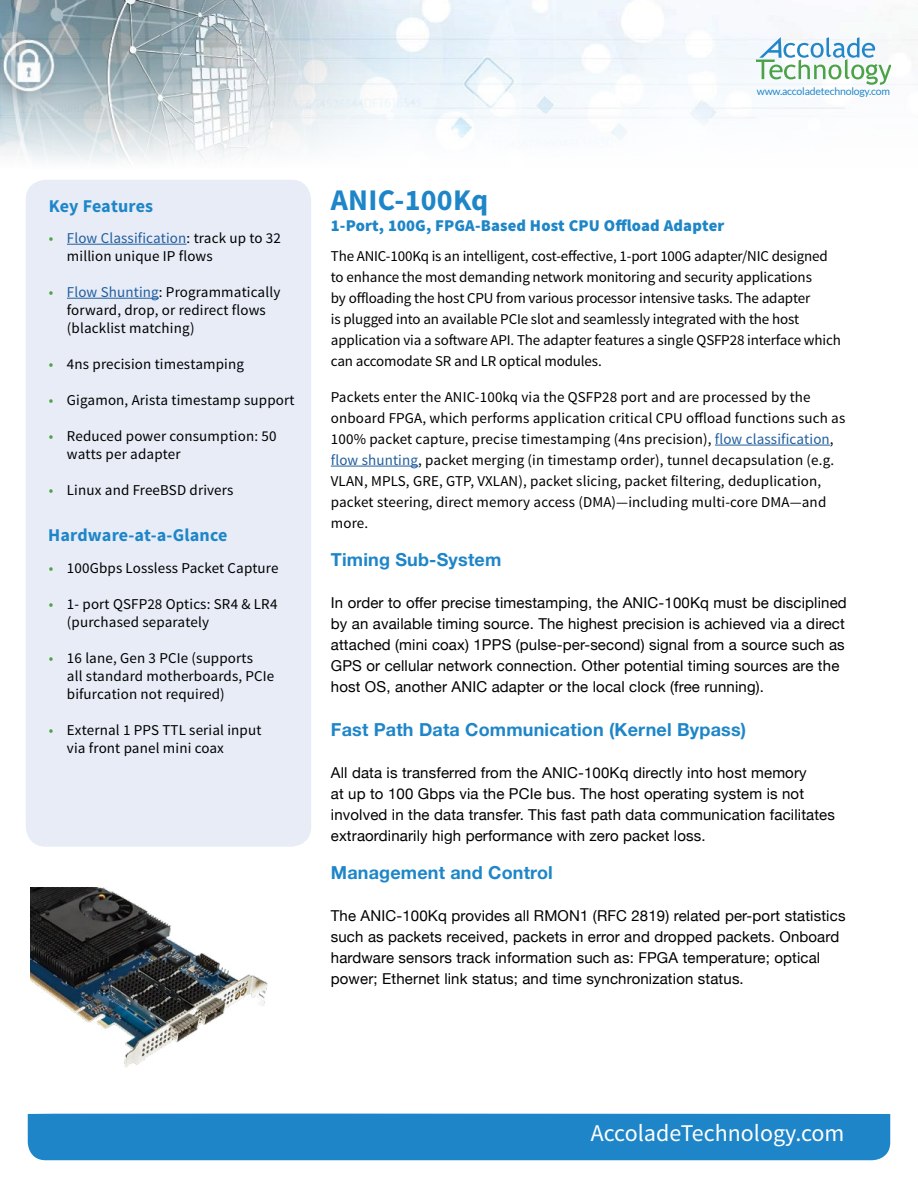
<style>
.page{position:relative;width:918px;height:1188px;background:#fff}
.page>*{position:absolute;margin:0;border:0;box-sizing:border-box;transform-origin:0 0}
.t1{font:700 30px "Source Sans Pro";letter-spacing:.01em;color:#1e86c8}
.t2{font:24px "Source Sans Pro";color:#fff}
.t3{font:700 18px "Helvetica Neue";letter-spacing:.01em;color:#1e86c8}
.t4{font:700 18px "Source Sans Pro";letter-spacing:.01em;color:#1e86c8}
.t5{font:900 16.5px "Source Sans Pro";letter-spacing:.01em;color:#1e86c8}
.t6{font:15px/18px "Source Sans Pro";letter-spacing:.01em;color:#000}
.t7{font:15px/21px "Helvetica Neue";letter-spacing:.01em;color:#000}
.t8{font:15px/21px "Source Sans Pro";letter-spacing:-.01em;color:#000}
.t9{font:10.5px "Lato";letter-spacing:-.02em;color:#2288c9}
.s1{color:#4ea346}
.s2{color:#215e9e}
</style>
<div class="page">
<div style="left:26px;top:180px;width:285px;height:667px;background:#e7ecf7;border-radius:20px"></div>
<div style="left:28px;top:1113px;width:862px;height:47px;background:#1e86c8"></div>
<hr style="left:715px;top:445px;width:115px;height:1px;background:#215e9e">
<hr style="left:331px;top:466px;width:87px;height:1px;background:#215e9e">
<img style="left:30px;top:887px;width:238px;height:181px">
<hr style="left:67px;top:244px;width:120px;height:1px;background:#215e9e">
<hr style="left:67px;top:298px;width:92px;height:1px;background:#215e9e">
<img style="left:0;top:0;width:918px;height:163px">
<svg style="left:756px;top:37px;width:135px;height:48px"></svg>
<p class="t9" style="left:757px;top:85px;width:135px">www.accoladetechnology.com</p>
<p class="t4" style="left:49px;top:195px;width:106px">Key Features</p>
<p class="t6" style="left:67px;top:229px;width:216px;text-indent:-18px"><span class="s1">•</span> <span class="s2">Flow Classification</span>: track up to 32 million unique IP flows</p>
<p class="t6" style="left:67px;top:283px;width:215px;text-indent:-18px"><span class="s1">•</span> <span class="s2">Flow Shunting</span>: Programmatically forward, drop, or redirect flows (blacklist matching)</p>
<p class="t6" style="left:49px;top:355px;width:197px"><span class="s1">•</span> 4ns precision timestamping</p>
<p class="t6" style="left:49px;top:391px;width:247px"><span class="s1">•</span> Gigamon, Arista timestamp support</p>
<p class="t6" style="left:67px;top:427px;width:211px;text-indent:-18px"><span class="s1">•</span> Reduced power consumption: 50 watts per adapter</p>
<p class="t6" style="left:49px;top:481px;width:186px"><span class="s1">•</span> Linux and FreeBSD drivers</p>
<p class="t4" style="left:48px;top:524px;width:181px">Hardware-at-a-Glance</p>
<p class="t6" style="left:49px;top:559px;width:231px"><span class="s1">•</span> 100Gbps Lossless Packet Capture</p>
<p class="t6" style="left:67px;top:595px;width:212px;text-indent:-18px"><span class="s1">•</span> 1- port QSFP28 Optics: SR4 &amp; LR4 (purchased separately</p>
<p class="t6" style="left:67px;top:649px;width:209px;text-indent:-18px"><span class="s1">•</span> 16 lane, Gen 3 PCIe (supports<br>all standard motherboards, PCIe bifurcation not required)</p>
<p class="t6" style="left:67px;top:721px;width:196px;text-indent:-18px"><span class="s1">•</span> External 1 PPS TTL serial input via front panel mini coax</p>
<h1 class="t1" style="left:331px;top:180px;width:159px">ANIC-100Kq</h1>
<p class="t5" style="left:331px;top:214px;width:395px">1-Port, 100G, FPGA-Based Host CPU Offload Adapter</p>
<p class="t8" style="left:331px;top:245px;width:512px">The ANIC-100Kq is an intelligent, cost-effective, 1-port 100G adapter/NIC designed to enhance the most demanding network monitoring and security applications<br>by offloading the host CPU from various processor intensive tasks. The adapter<br>is plugged into an available PCIe slot and seamlessly integrated with the host application via a software API. The adapter features a single QSFP28 interface which can accomodate SR and LR optical modules.</p>
<p class="t6" style="left:331px;top:386px;width:516px;line-height:21px">Packets enter the ANIC-100kq via the QSFP28 port and are processed by the onboard FPGA, which performs application critical CPU offload functions such as 100% packet capture, precise timestamping (4ns precision), <span class="s2">flow classification</span>, <span class="s2">flow shunting</span>, packet merging (in timestamp order), tunnel decapsulation (e.g.<br>VLAN, MPLS, GRE, GTP, VXLAN), packet slicing, packet filtering, deduplication, packet steering, direct memory access (DMA)—including multi-core DMA—and more.</p>
<p class="t3" style="left:331px;top:548px;width:172px">Timing Sub-System</p>
<p class="t7" style="left:331px;top:593px;width:518px">In order to offer precise timestamping, the ANIC-100Kq must be disciplined by an available timing source. The highest precision is achieved via a direct attached (mini coax) 1PPS (pulse-per-second) signal from a source such as GPS or cellular network connection. Other potential timing sources are the host OS, another ANIC adapter or the local clock (free running).</p>
<p class="t3" style="left:331px;top:718px;width:417px">Fast Path Data Communication (Kernel Bypass)</p>
<p class="t7" style="left:331px;top:763px;width:506px">All data is transferred from the ANIC-100Kq directly into host memory<br>at up to 100 Gbps via the PCIe bus. The host operating system is not involved in the data transfer. This fast path data communication facilitates extraordinarily high performance with zero packet loss.</p>
<p class="t3" style="left:331px;top:862px;width:224px">Management and Control</p>
<p class="t7" style="left:331px;top:906px;width:516px">The ANIC-100Kq provides all RMON1 (RFC 2819) related per-port statistics such as packets received, packets in error and dropped packets. Onboard hardware sensors track information such as: FPGA temperature; optical power; Ethernet link status; and time synchronization status.</p>
<h2 class="t2" style="left:591px;top:1119px;width:255px">AccoladeTechnology.com</h2>
</div>
